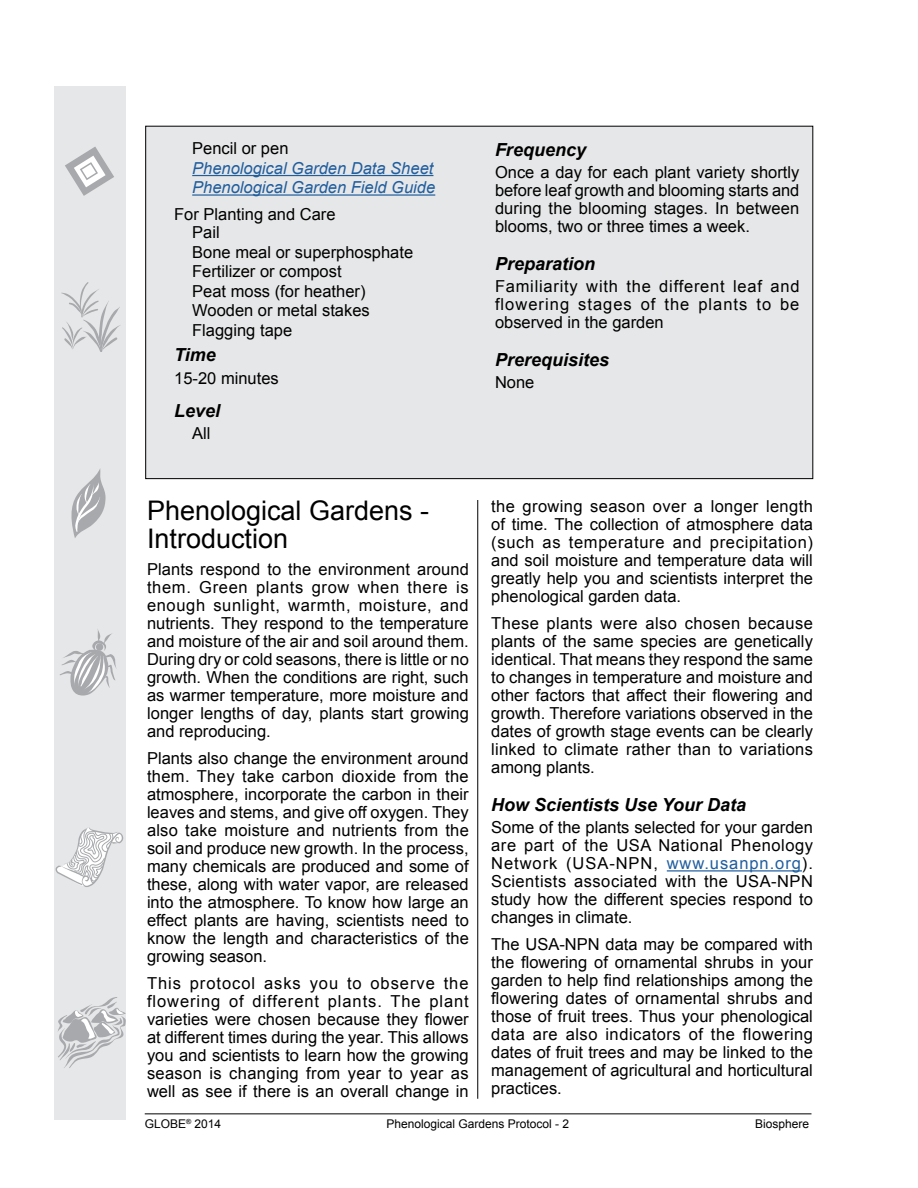
<style>
.page{position:relative;width:918px;height:1188px;background:#fff}
.page>*{position:absolute;margin:0;border:0;box-sizing:border-box;transform-origin:0 0}
.t1{font:27px/28.5px "Arial";color:#000}
.t2{font:italic 700 18px "Arial";color:#000}
.t3{font:16.5px/18px "Arial";color:#000;text-align:justify}
.t4{font:italic 16.5px/19.5px "Arial";color:#215e9e}
.t5{font:12px "Arial";color:#000}
.s1{color:#215e9e}
</style>
<div class="page">
<hr style="left:477px;top:126px;width:1px;height:973px;background:#000">
<hr style="left:145px;top:1113px;width:667px;height:1px;background:#000">
<div style="left:54px;top:87px;width:72px;height:1033px;background:#e6e7e8"></div>
<svg style="left:65px;top:147px;width:49px;height:49px"></svg>
<svg style="left:71px;top:468px;width:35px;height:70px"></svg>
<svg style="left:61px;top:282px;width:59px;height:70px"></svg>
<svg style="left:59px;top:629px;width:58px;height:67px"></svg>
<svg style="left:58px;top:997px;width:68px;height:71px"></svg>
<svg style="left:55px;top:827px;width:68px;height:60px"></svg>
<div style="left:463px;top:458px;width:32px;height:42px;background:#fff"></div>
<div style="left:146px;top:126px;width:667px;height:353px;background:#e6e7e8"></div>
<hr style="left:192px;top:175px;width:241px;height:1px;background:#215e9e">
<hr style="left:192px;top:194px;width:243px;height:2px;background:#215e9e">
<hr style="left:667px;top:870px;width:135px;height:2px;background:#215e9e">
<p class="t3" style="left:192px;top:140px;width:98px">Pencil or pen</p>
<p class="t4" style="left:192px;top:158px;width:245px">Phenological Garden Data Sheet<br>Phenological Garden Field Guide</p>
<p class="t3" style="left:192px;top:206px;width:145px;text-indent:-18px">For Planting and Care<br>Pail</p>
<p class="t3" style="left:192px;top:242px;width:223px;line-height:19.5px;text-align:left">Bone meal or superphosphate<br>Fertilizer or compost<br>Peat moss (for heather)<br>Wooden or metal stakes<br>Flagging tape</p>
<p class="t2" style="left:174px;top:343px;width:43px">Time</p>
<p class="t3" style="left:174px;top:369px;width:106px">15-20 minutes</p>
<p class="t2" style="left:174px;top:399px;width:48px">Level</p>
<p class="t3" style="left:192px;top:425px;width:20px">All</p>
<p class="t2" style="left:495px;top:138px;width:93px">Frequency</p>
<p class="t3" style="left:495px;top:163px;width:306px">Once a day for each plant variety shortly before leaf growth and blooming starts and during the blooming stages. In between blooms, two or three times a week.</p>
<p class="t2" style="left:495px;top:252px;width:102px">Preparation</p>
<p class="t3" style="left:495px;top:277px;width:306px">Familiarity with the different leaf and flowering stages of the plants to be observed in the garden</p>
<p class="t2" style="left:495px;top:348px;width:116px">Prerequisites</p>
<p class="t3" style="left:495px;top:373px;width:41px">None</p>
<h1 class="t1" style="left:147px;top:496px;width:284px">Phenological Gardens -<br>Introduction</h1>
<p class="t3" style="left:147px;top:561px;width:323px">Plants respond to the environment around them. Green plants grow when there is enough sunlight, warmth, moisture, and nutrients. They respond to the temperature and moisture of the air and soil around them.<br>During dry or cold seasons, there is little or no growth. When the conditions are right, such as warmer temperature, more moisture and longer lengths of day, plants start growing and reproducing.</p>
<p class="t3" style="left:147px;top:750px;width:323px">Plants also change the environment around them. They take carbon dioxide from the atmosphere, incorporate the carbon in their leaves and stems, and give off oxygen. They also take moisture and nutrients from the soil and produce new growth. In the process, many chemicals are produced and some of these, along with water vapor, are released into the atmosphere. To know how large an effect plants are having, scientists need to know the length and characteristics of the growing season.</p>
<p class="t3" style="left:147px;top:975px;width:323px">This protocol asks you to observe the flowering of different plants. The plant varieties were chosen because they flower at different times during the year. This allows you and scientists to learn how the growing season is changing from year to year as well as see if there is an overall change in</p>
<p class="t3" style="left:491px;top:498px;width:323px">the growing season over a longer length of time. The collection of atmosphere data (such as temperature and precipitation) and soil moisture and temperature data will greatly help you and scientists interpret the phenological garden data.</p>
<p class="t3" style="left:491px;top:615px;width:323px">These plants were also chosen because plants of the same species are genetically identical. That means they respond the same to changes in temperature and moisture and other factors that affect their flowering and growth. Therefore variations observed in the dates of growth stage events can be clearly linked to climate rather than to variations among plants.</p>
<p class="t2" style="left:491px;top:793px;width:257px">How Scientists Use Your Data</p>
<p class="t3" style="left:491px;top:819px;width:323px">Some of the plants selected for your garden are part of the USA National Phenology Network (USA-NPN, <span class="s1">www.usanpn.org</span>).<br>Scientists associated with the USA-NPN study how the different species respond to changes in climate.</p>
<p class="t3" style="left:491px;top:936px;width:323px">The USA-NPN data may be compared with the flowering of ornamental shrubs in your garden to help find relationships among the flowering dates of ornamental shrubs and those of fruit trees. Thus your phenological data are also indicators of the flowering dates of fruit trees and may be linked to the management of agricultural and horticultural practices.</p>
<p class="t5" style="left:145px;top:1116px;width:78px">GLOBE<sup>®</sup> 2014</p>
<p class="t5" style="left:386px;top:1116px;width:184px">Phenological Gardens Protocol - 2</p>
<p class="t5" style="left:755px;top:1116px;width:56px">Biosphere</p>
</div>
